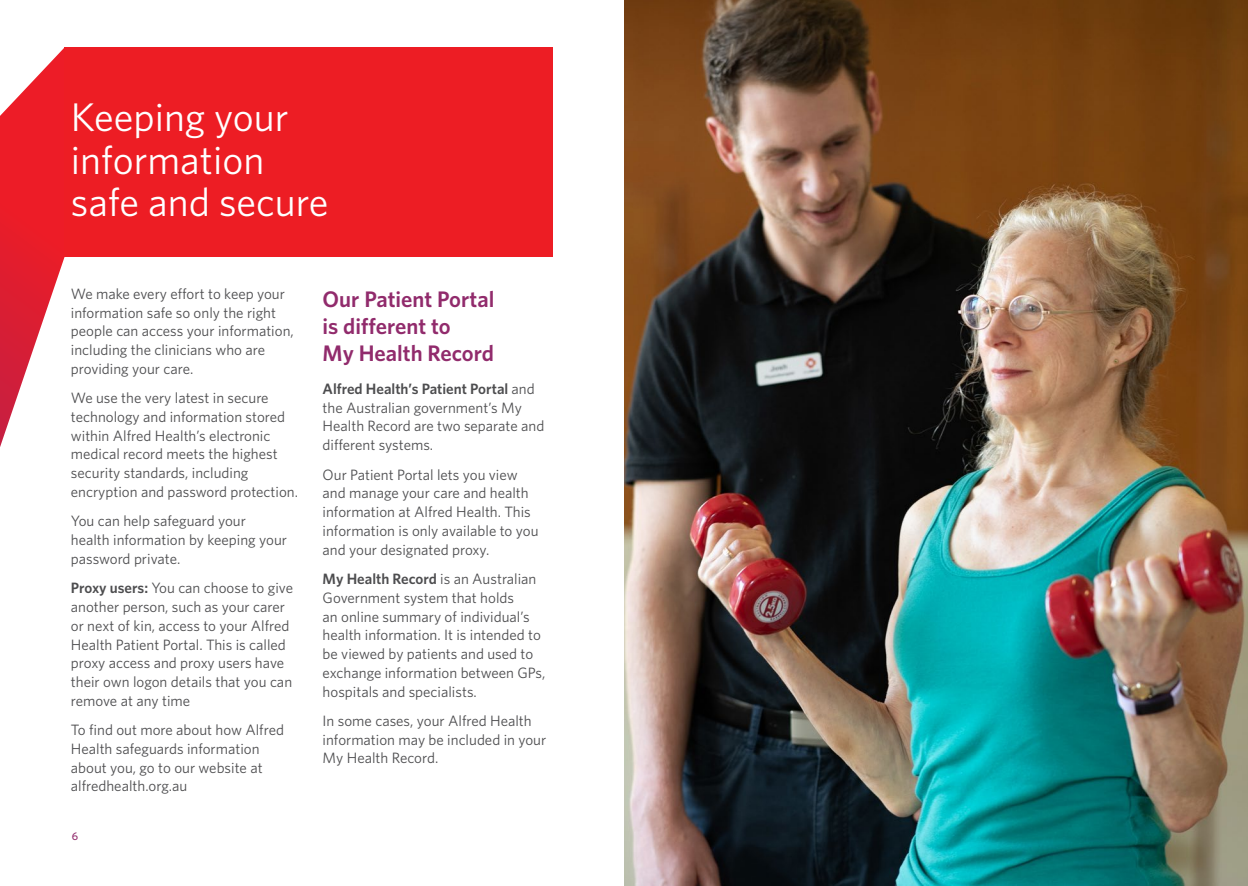
<style>
.page{position:relative;width:1248px;height:886px;background:#fff}
.page>*{position:absolute;margin:0;border:0;box-sizing:border-box;transform-origin:0 0}
.t1{font:40px/42.5px "Whitney";color:#fff}
.t2{font:600 22.5px/27px "Whitney";color:#912b6c}
.t3{font:15px/18.8px "Whitney";color:#4d4d4f}
.t4{font:500 11.25px "Whitney";color:#912b6c}
.s1{font-weight:600}
</style>
<div class="page">
<svg style="left:0;top:48px;width:65px;height:399px"></svg>
<div style="left:65px;top:47px;width:488px;height:209px;background:#ed1d24"></div>
<img style="left:624px;top:0;width:623px;height:886px">
<h1 class="t1" style="left:71px;top:95px;width:259px">Keeping your information safe and secure</h1>
<p class="t3" style="left:71px;top:284px;width:224px">We make every effort to keep your information safe so only the right people can access your information, including the clinicians who are providing your care.</p>
<p class="t3" style="left:71px;top:388px;width:229px">We use the very latest in secure technology and information stored within Alfred Health’s electronic medical record meets the highest security standards, including encryption and password protection.</p>
<p class="t3" style="left:71px;top:511px;width:218px">You can help safeguard your health information by keeping your password private.</p>
<p class="t3" style="left:71px;top:578px;width:224px"><span class="s1">Proxy users:</span> You can choose to give another person, such as your carer or next of kin, access to your Alfred<br>Health Patient Portal. This is called proxy access and proxy users have their own logon details that you can remove at any time</p>
<p class="t3" style="left:71px;top:720px;width:214px">To find out more about how Alfred<br>Health safeguards information about you, go to our website at alfredhealth.org.au</p>
<p class="t4" style="left:72px;top:829px;width:8px">6</p>
<h2 class="t2" style="left:322px;top:285px;width:173px">Our Patient Portal is different to<br>My Health Record</h2>
<p class="t3" style="left:322px;top:379px;width:223px"><span class="s1">Alfred Health’s Patient Portal</span> and the Australian government’s My<br>Health Record are two separate and different systems.</p>
<p class="t3" style="left:322px;top:465px;width:217px">Our Patient Portal lets you view and manage your care and health information at Alfred Health. This information is only available to you and your designated proxy.</p>
<p class="t3" style="left:322px;top:569px;width:224px"><span class="s1">My Health Record</span> is an Australian<br>Government system that holds<br>an online summary of individual’s health information. It is intended to be viewed by patients and used to exchange information between GPs, hospitals and specialists.</p>
<p class="t3" style="left:322px;top:711px;width:225px">In some cases, your Alfred Health information may be included in your<br>My Health Record.</p>
</div>
